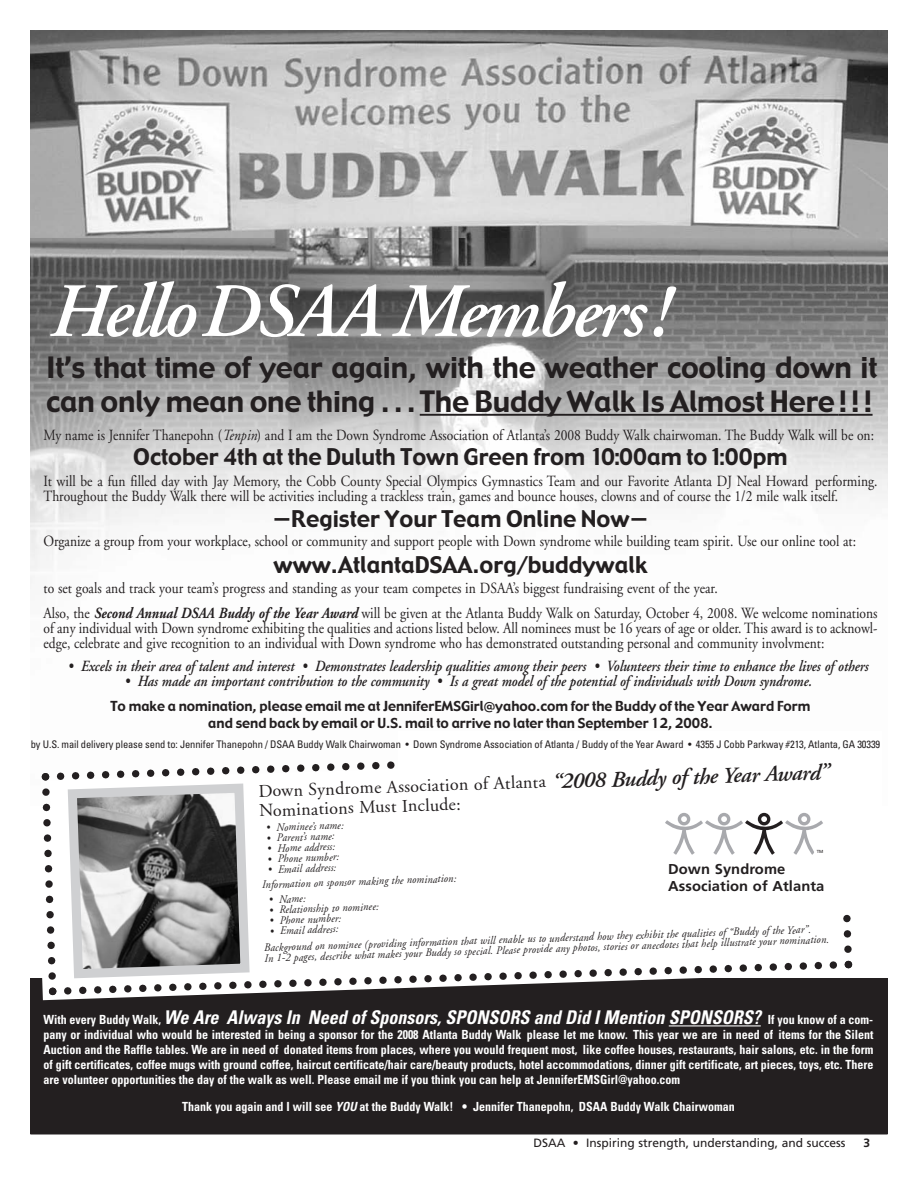
<style>
.page{position:relative;width:918px;height:1188px;background:#fff}
.page>*{position:absolute;margin:0;border:0;box-sizing:border-box;transform-origin:0 0}
.t1{font:italic 600 76.5px "Adobe Garamond";letter-spacing:-.035em;color:#fff}
.t2{font:28.8px/34.2px "Gadget";letter-spacing:-.005em;color:#231f20}
.t3{font:22.5px "Gadget";color:#231f20}
.t4{font:italic 700 condensed 18.9px "Univers";color:#fff;scale:.95 1}
.t5{font:18px/19.5px "Adobe Garamond";color:#231f20}
.t6{font:15.6px/15px "Adobe Garamond";color:#231f20;scale:.87 1}
.t7{font:italic 600 15.6px "Adobe Garamond";color:#231f20;scale:.87 1}
.t8{font:700 14.25px/17.1px "Frutiger";letter-spacing:.005em;color:#231f20}
.t9{font:13.5px/16.5px "Gadget";color:#231f20;text-align:center}
.t10{font:700 condensed 12.6px/15px "Univers";color:#fff;text-align:justify;scale:.95 1}
.t11{font:12px "Frutiger";color:#231f20}
.t12{font:700 12px "Frutiger";color:#231f20}
.t13{font:italic 11.4px/15px "Adobe Garamond";color:#231f20;scale:.93 1}
.t14{font:condensed 10.5px "Univers";letter-spacing:-.01em;color:#231f20}
.t15{font:4.35px "Frutiger";color:#231f20}
.s1{font-style:italic}
.s2{font-weight:700;font-style:italic}
.s3{font-weight:600;font-style:italic;font-size:22.5px}
.s4{font-style:normal;font-size:12.6px}
</style>
<div class="page">
<div style="left:30px;top:979px;width:858px;height:155px;background:#231f20"></div>
<img style="left:30px;top:30px;width:858px;height:208px">
<img style="left:30px;top:238px;width:858px;height:346px">
<hr style="left:420px;top:414px;width:398px;height:2px;background:#231f20">
<hr style="left:818px;top:414px;width:20px;height:2px;background:#231f20">
<hr style="left:838px;top:414px;width:35px;height:2px;background:#231f20">
<hr style="left:30px;top:1134px;width:858px;height:1px;background:#231f20">
<hr style="left:669px;top:1025px;width:92px;height:1px;background:#fff">
<svg style="left:38px;top:761px;width:818px;height:238px"></svg>
<h1 class="t1" style="left:46px;top:281px;width:622px">HelloDSAA Members!</h1>
<h2 class="t2" style="left:46px;top:351px;width:833px">It’s that time of year again, with the weather cooling down it can only mean one thing . . . The Buddy Walk Is Almost Here!!!</h2>
<p class="t6" style="left:43px;top:429px;width:956px">My name is Jennifer Thanepohn (<span class="s1">Tenpin</span>) and I am the Down Syndrome Association of Atlanta’s 2008 Buddy Walk chairwoman. The Buddy Walk will be on:</p>
<h3 class="t3" style="left:133px;top:445px;width:656px">October 4th at the Duluth Town Green from 10:00am to1:00pm</h3>
<p class="t6" style="left:43px;top:475px;width:960px">It will be a fun filled day with Jay Memory, the Cobb County Special Olympics Gymnastics Team and our Favorite Atlanta DJ Neal Howard performing.<br>Throughout the Buddy Walk there will be activities including a trackless train, games and bounce houses, clowns and of course the 1/2 mile walk itself.</p>
<h3 class="t3" style="left:273px;top:506px;width:377px">—Register Your Team Online Now—</h3>
<p class="t6" style="left:43px;top:535px;width:936px">Organize a group from your workplace, school or community and support people with Down syndrome while building team spirit. Use our online tool at:</p>
<h3 class="t3" style="left:274px;top:553px;width:375px">www.AtlantaDSAA.org/buddywalk</h3>
<p class="t6" style="left:43px;top:577px;width:960px;line-height:25.5px">to set goals and track your team’s progress and standing as your team competes in DSAA’s biggest fundraising event of the year.<br>Also, the <span class="s2">Second Annual DSAA Buddy of the Year Award</span> will be given at the Atlanta Buddy Walk on Saturday, October 4, 2008. We welcome nominations</p>
<p class="t6" style="left:43px;top:622px;width:960px">of any individual with Down syndrome exhibiting the qualities and actions listed below. All nominees must be 16 years of age or older. This award is to acknowl&shy;edge, celebrate and give recognition to an individual with Down syndrome who has demonstrated outstanding personal and community involvment:</p>
<p class="t7" style="left:68px;top:660px;width:922px">• Excels in their area of talent and interest • Demonstrates leadership qualities among their peers • Volunteers their time to enhance the lives of others</p>
<p class="t7" style="left:124px;top:675px;width:792px">• Has made an important contribution to the community • Is a great model of the potential of individuals with Down syndrome.</p>
<p class="t9" style="left:110px;top:699px;width:701px">To make a nomination, please email me at JenniferEMSGirl@yahoo.com for the Buddy of the Year Award Form and send back by email or U.S. mail to arrive no later than September 12, 2008.</p>
<p class="t14" style="left:31px;top:741px;width:851px">by U.S. mail delivery please send to: Jennifer Thanepohn / DSAA Buddy Walk Chairwoman • Down Syndrome Association of Atlanta / Buddy of the Year Award • 4355 J Cobb Parkway #213, Atlanta, GA 30339</p>
<p class="t5" style="left:258px;top:783px;width:572px;rotate:-2deg">Down Syndrome Association of Atlanta <span class="s3">“2008 Buddy of the Year Award”<br></span>Nominations Must Include:</p>
<p class="t13" style="left:266px;top:821px;width:85px;rotate:-2deg">• Nominee’s name:</p>
<p class="t13" style="left:266px;top:832px;width:75px;rotate:-2deg">• Parent’s name:</p>
<p class="t13" style="left:266px;top:842px;width:75px;rotate:-2deg">• Home address:</p>
<p class="t13" style="left:267px;top:853px;width:79px;rotate:-2deg">• Phone number:</p>
<p class="t13" style="left:261px;top:863px;width:210px;text-indent:6px;rotate:-2deg">• Email address:<br>Information on sponsor making the nomination:</p>
<p class="t13" style="left:268px;top:893px;width:41px;rotate:-2deg">• Name:</p>
<p class="t13" style="left:268px;top:904px;width:120px;rotate:-2deg">• Relationship to nominee:</p>
<p class="t13" style="left:269px;top:914px;width:79px;rotate:-2deg">• Phone number:</p>
<p class="t13" style="left:263px;top:924px;width:590px;line-height:16.8px;text-indent:6px;rotate:-2deg">• Email address:<br>Background on nominee (providing information that will enable us to understand how they exhibit the qualities of “Buddy of the Year”.</p>
<p class="t15" style="left:817px;top:850px;width:8px">TM</p>
<p class="t8" style="left:668px;top:862px;width:158px">Down Syndrome<br>Association of Atlanta</p>
<p class="t13" style="left:264px;top:952px;width:609px;rotate:-2deg">In 1-2 pages, describe what makes your Buddy so special. Please provide any photos, stories or anecdotes that help illustrate your nomination.</p>
<p class="t4" style="left:44px;top:1010px;width:875px"><span class="s4">With every Buddy Walk,</span> We Are Always In Need of Sponsors, SPONSORS and Did I Mention SPONSORS? <span class="s4">If you know of a com-</span></p>
<p class="t10" style="left:44px;top:1028px;width:875px">pany or individual who would be interested in being a sponsor for the 2008 Atlanta Buddy Walk please let me know. This year we are in need of items for the Silent Auction and the Raffle tables. We are in need of donated items from places, where you would frequent most, like coffee houses, restaurants, hair salons, etc. in the form of gift certificates, coffee mugs with ground coffee, haircut certificate/hair care/beauty products, hotel accommodations, dinner gift certificate, art pieces, toys, etc. There are volunteer opportunities the day of the walk as well. Please email me if you think you can help at JenniferEMSGirl@yahoo.com</p>
<p class="t10" style="left:182px;top:1100px;width:583px">Thank you again and I will see <span class="s1">YOU</span> at the Buddy Walk! • Jennifer Thanepohn, DSAA Buddy Walk Chairwoman</p>
<p class="t11" style="left:533px;top:1138px;width:314px">DSAA • Inspiring strength, understanding, and success</p>
<p class="t12" style="left:864px;top:1138px;width:8px">3</p>
</div>
